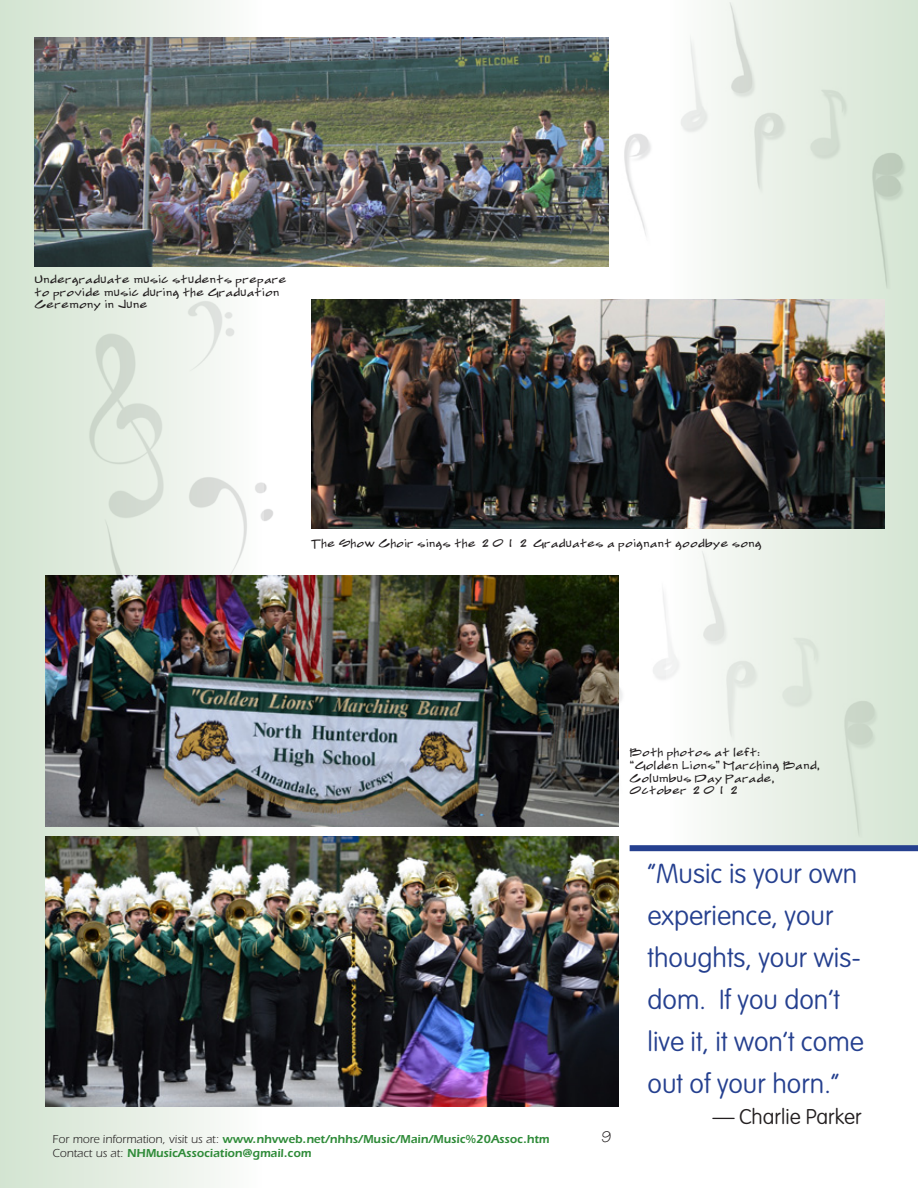
<style>
.page{position:relative;width:918px;height:1188px;background:#fff}
.page>*{position:absolute;margin:0;border:0;box-sizing:border-box;transform-origin:0 0}
.t1{font:100 27px/42px "VAG Rounded";color:#25408f}
.t2{font:100 21px "VAG Rounded";color:#231f20}
.t3{font:16.5px "Tekton";color:#231f20}
.t4{font:600 12px "Itc Eras";color:#2f8b39}
.t5{font:10.5px/12.6px "Scribble";color:#231f20}
.s1{font-weight:400;color:#231f20}
</style>
<div class="page">
<img style="left:589px;top:592px;width:78px;height:235px">
<img style="left:624px;top:134px;width:27px;height:101px">
<svg style="left:667px;top:0;width:251px;height:845px"></svg>
<svg style="left:0;top:0;width:263px;height:1188px"></svg>
<img style="left:35px;top:38px;width:574px;height:228px">
<img style="left:311px;top:300px;width:574px;height:228px">
<img style="left:45px;top:575px;width:574px;height:251px">
<img style="left:45px;top:836px;width:574px;height:270px">
<div style="left:630px;top:845px;width:288px;height:6px;background:#25408f"></div>
<p class="t5" style="left:34px;top:274px;width:253px">Undergraduate music students prepare to provide music during the Graduation<br>Ceremony in June</p>
<p class="t5" style="left:311px;top:538px;width:453px">The Show Choir sings the 2012 Graduates a poignant goodbye song</p>
<p class="t5" style="left:630px;top:747px;width:192px">Both photos at left:<br>“Golden Lions” Marching Band,<br>Columbus Day Parade,<br>October 2012</p>
<h1 class="t1" style="left:648px;top:852px;width:218px">“Music is your own experience, your thoughts, your wis&shy;dom. If you don’t live it, it won’t come out of your horn.”</h1>
<h2 class="t2" style="left:713px;top:1105px;width:150px">— Charlie Parker</h2>
<p class="t4" style="left:52px;top:1132px;width:499px"><span class="s1">For more information, visit us at:</span> www.nhvweb.net/nhhs/Music/Main/Music%20Assoc.htm</p>
<h3 class="t3" style="left:602px;top:1126px;width:11px">9</h3>
<p class="t4" style="left:52px;top:1146px;width:260px"><span class="s1">Contact us at:</span> NHMusicAssociation@gmail.com</p>
</div>
